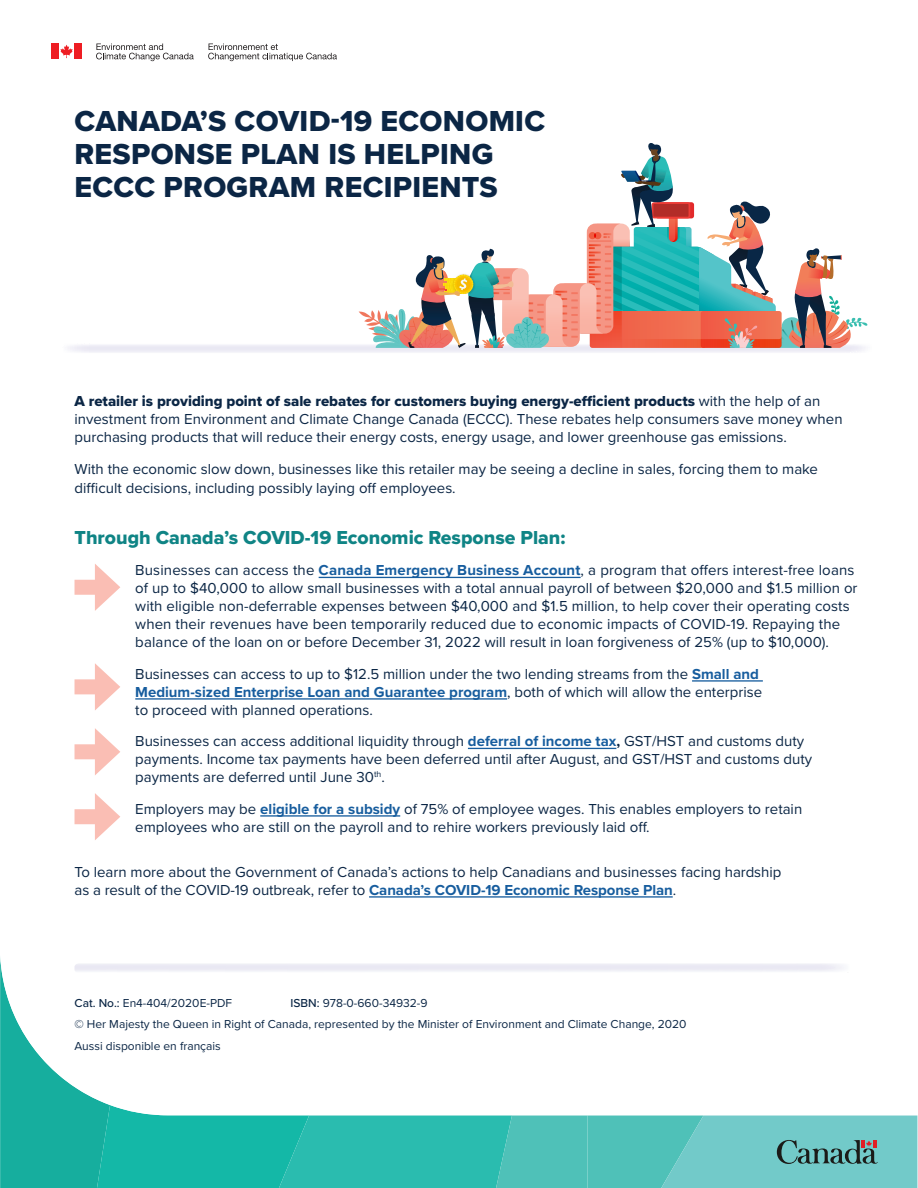
<style>
.page{position:relative;width:918px;height:1188px;background:#fff}
.page>*{position:absolute;margin:0;border:0;box-sizing:border-box;transform-origin:0 0}
.t1{font:30px/33px "Proxima Nova Extrabld";letter-spacing:.01em;color:#0b2645}
.t2{font:19.5px "Proxima Nova Extrabld";color:#0f8485}
.t3{font:15px/18px "Proxima Nova";color:#0b2645}
.t4{font:15px "Proxima Nova Extrabld";color:#0b2645}
.t5{font:12px/21.1px "Proxima Nova";color:#0b2645}
.s1{font-family:"Proxima Nova"}
.s2{font-weight:700;color:#175d9e}
.s3{font-weight:700}
.s4{font-weight:500}
</style>
<div class="page">
<svg style="left:68px;top:143px;width:800px;height:209px"></svg>
<hr style="left:319px;top:577px;width:262px;height:1px;background:#175d9e">
<hr style="left:692px;top:680px;width:71px;height:2px;background:#175d9e">
<hr style="left:135px;top:698px;width:372px;height:2px;background:#175d9e">
<hr style="left:468px;top:748px;width:148px;height:1px;background:#175d9e">
<hr style="left:260px;top:815px;width:140px;height:2px;background:#175d9e">
<hr style="left:369px;top:896px;width:304px;height:2px;background:#175d9e">
<div style="left:75px;top:580px;width:30px;height:15px;background:#fabeb4"></div>
<svg style="left:95px;top:564px;width:25px;height:47px"></svg>
<div style="left:75px;top:679px;width:30px;height:15px;background:#fabeb4"></div>
<svg style="left:95px;top:663px;width:25px;height:47px"></svg>
<div style="left:75px;top:744px;width:30px;height:15px;background:#fabeb4"></div>
<svg style="left:95px;top:728px;width:25px;height:47px"></svg>
<div style="left:75px;top:809px;width:30px;height:15px;background:#fabeb4"></div>
<svg style="left:95px;top:793px;width:25px;height:47px"></svg>
<svg style="left:0;top:957px;width:917px;height:231px"></svg>
<svg style="left:60px;top:45px;width:13px;height:13px"></svg>
<div style="left:51px;top:44px;width:8px;height:15px;background:#ee1d23"></div>
<div style="left:74px;top:44px;width:8px;height:15px;background:#ee1d23"></div>
<svg style="left:208px;top:44px;width:129px;height:17px"></svg>
<svg style="left:96px;top:44px;width:98px;height:17px"></svg>
<h1 class="t1" style="left:75px;top:104px;width:472px">CANADA’S COVID-19 ECONOMIC<br>RESPONSE PLAN IS HELPING<br>ECCC PROGRAM RECIPIENTS</h1>
<p class="t4" style="left:75px;top:390px;width:747px">A retailer is providing point of sale rebates for customers buying energy-efficient products <span class="s1">with the help of an</span></p>
<p class="t3" style="left:75px;top:409px;width:770px">investment from Environment and Climate Change Canada (ECCC). These rebates help consumers save money when purchasing products that will reduce their energy costs, energy usage, and lower greenhouse gas emissions.</p>
<p class="t3" style="left:75px;top:458px;width:745px;line-height:19.8px">With the economic slow down, businesses like this retailer may be seeing a decline in sales, forcing them to make difficult decisions, including possibly laying off employees.</p>
<h2 class="t2" style="left:75px;top:523px;width:493px">Through Canada’s COVID-19 Economic Response Plan:</h2>
<p class="t3" style="left:135px;top:561px;width:724px">Businesses can access the <span class="s2">Canada Emergency Business Account</span>, a program that offers interest-free loans of up to $40,000 to allow small businesses with a total annual payroll of between $20,000 and $1.5 million or with eligible non-deferrable expenses between $40,000 and $1.5 million, to help cover their operating costs when their revenues have been temporarily reduced due to economic impacts of COVID-19. Repaying the balance of the loan on or before December 31, 2022 will result in loan forgiveness of 25% (up to $10,000).</p>
<p class="t3" style="left:135px;top:664px;width:628px">Businesses can access to up to $12.5 million under the two lending streams from the <span class="s2">Small and<br>Medium-sized Enterprise Loan and Guarantee program</span>, both of which will allow the enterprise to proceed with planned operations.</p>
<p class="t3" style="left:135px;top:732px;width:678px">Businesses can access additional liquidity through <span class="s2">deferral of income tax</span><span class="s3">,</span> GST/HST and customs duty payments. Income tax payments have been deferred until after August, and GST/HST and customs duty payments are deferred until June 30<sup>th</sup>.</p>
<p class="t3" style="left:135px;top:799px;width:669px">Employers may be <span class="s2">eligible for a subsidy</span> of 75% of employee wages. This enables employers to retain employees who are still on the payroll and to rehire workers previously laid off.</p>
<p class="t3" style="left:75px;top:862px;width:708px">To learn more about the Government of Canada’s actions to help Canadians and businesses facing hardship as a result of the COVID-19 outbreak, refer to <span class="s2">Canada’s COVID-19 Economic Response Plan</span>.</p>
<p class="t5" style="left:75px;top:992px;width:159px"><span class="s4">Cat. No.:</span> En4-404/2020E-PDF</p>
<p class="t5" style="left:75px;top:992px;width:614px;text-indent:216px"><span class="s4">ISBN:</span> 978-0-660-34932-9<br>© Her Majesty the Queen in Right of Canada, represented by the Minister of Environment and Climate Change, 2020<br>Aussi disponible en français</p>
</div>
